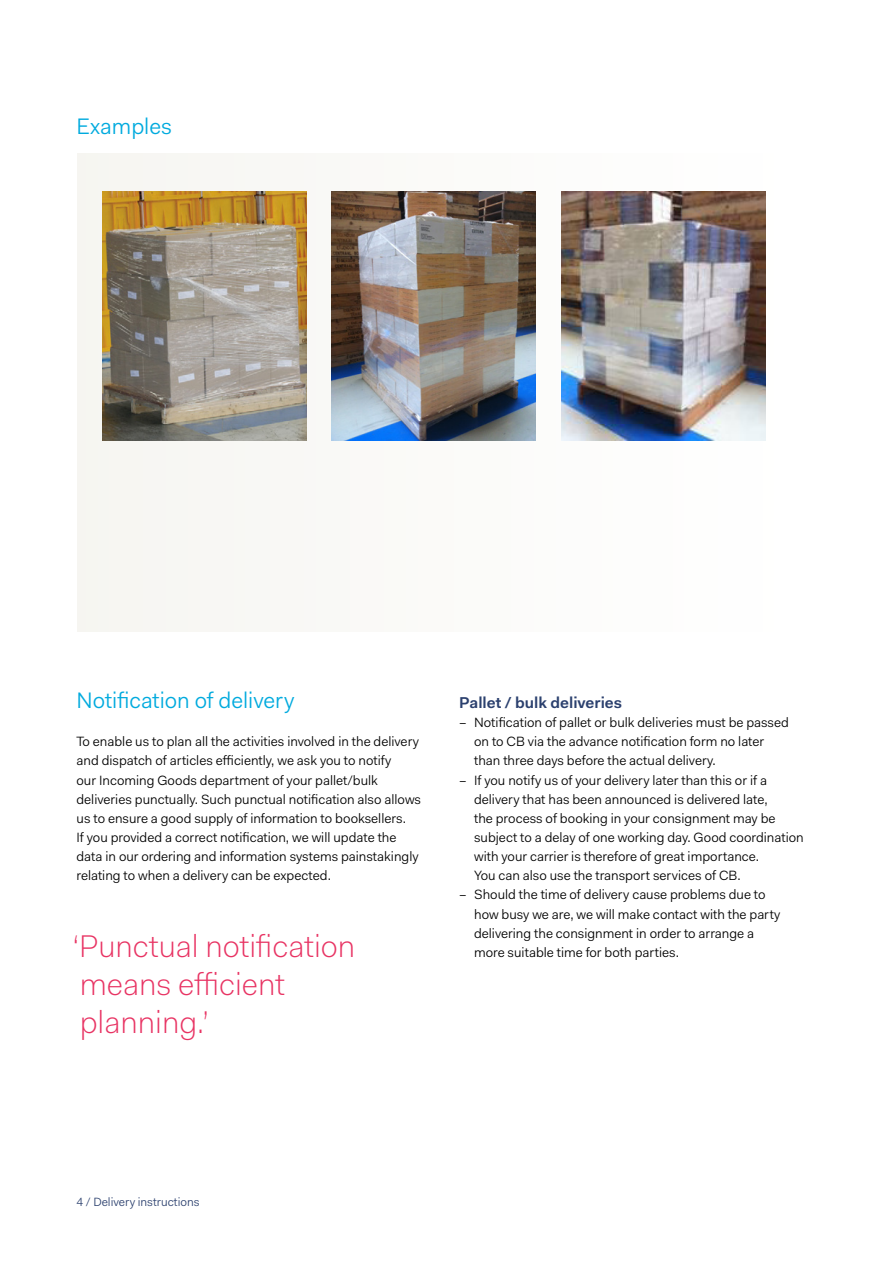
<style>
.page{position:relative;width:893px;height:1263px;background:#fff}
.page>*{position:absolute;margin:0;border:0;box-sizing:border-box;transform-origin:0 0}
.t1{font:300 31.5px/38.2px "Fakt Pro";color:#e83363}
.t2{font:22.5px "Fakt Pro Blond";color:#00aade}
.t3{font:600 15.75px "Fakt Pro";color:#2b406e}
.t4{font:13.5px/19.2px "Fakt Pro Blond";color:#000}
.t5{font:12px "Fakt Pro Blond";color:#2b406e}
</style>
<div class="page">
<div style="left:77px;top:153px;width:722px;height:478px;background:#fbfaf8"></div>
<img style="left:332px;top:191px;width:204px;height:249px">
<img style="left:102px;top:191px;width:204px;height:249px">
<img style="left:561px;top:191px;width:204px;height:249px">
<h2 class="t2" style="left:77px;top:111px;width:97px">Examples</h2>
<h2 class="t2" style="left:77px;top:685px;width:219px">Notification of delivery</h2>
<p class="t4" style="left:77px;top:732px;width:346px">To enable us to plan all the activities involved in the delivery and dispatch of articles efficiently, we ask you to notify<br>our Incoming Goods department of your pallet/bulk deliveries punctually. Such punctual notification also allows us to ensure a good supply of information to booksellers.<br>If you provided a correct notification, we will update the data in our ordering and information systems painstakingly relating to when a delivery can be expected.</p>
<h1 class="t1" style="left:72px;top:927px;width:284px">‘Punctual notification</h1>
<h1 class="t1" style="left:80px;top:965px;width:207px">means efficient planning.’</h1>
<p class="t3" style="left:459px;top:692px;width:164px">Pallet / bulk deliveries</p>
<p class="t4" style="left:474px;top:713px;width:316px;text-indent:-15px">– Notification of pallet or bulk deliveries must be passed on to CB via the advance notification form no later than three days before the actual delivery.</p>
<p class="t4" style="left:474px;top:770px;width:331px;text-indent:-15px">– If you notify us of your delivery later than this or if a delivery that has been announced is delivered late,<br>the process of booking in your consignment may be subject to a delay of one working day. Good coordination with your carrier is therefore of great importance.<br>You can also use the transport services of CB.</p>
<p class="t4" style="left:474px;top:885px;width:308px;text-indent:-15px">– Should the time of delivery cause problems due to how busy we are, we will make contact with the party delivering the consignment in order to arrange a</p>
<p class="t4" style="left:474px;top:942px;width:206px">more suitable time for both parties.</p>
<p class="t5" style="left:77px;top:1193px;width:125px">4 / Delivery instructions</p>
</div>
